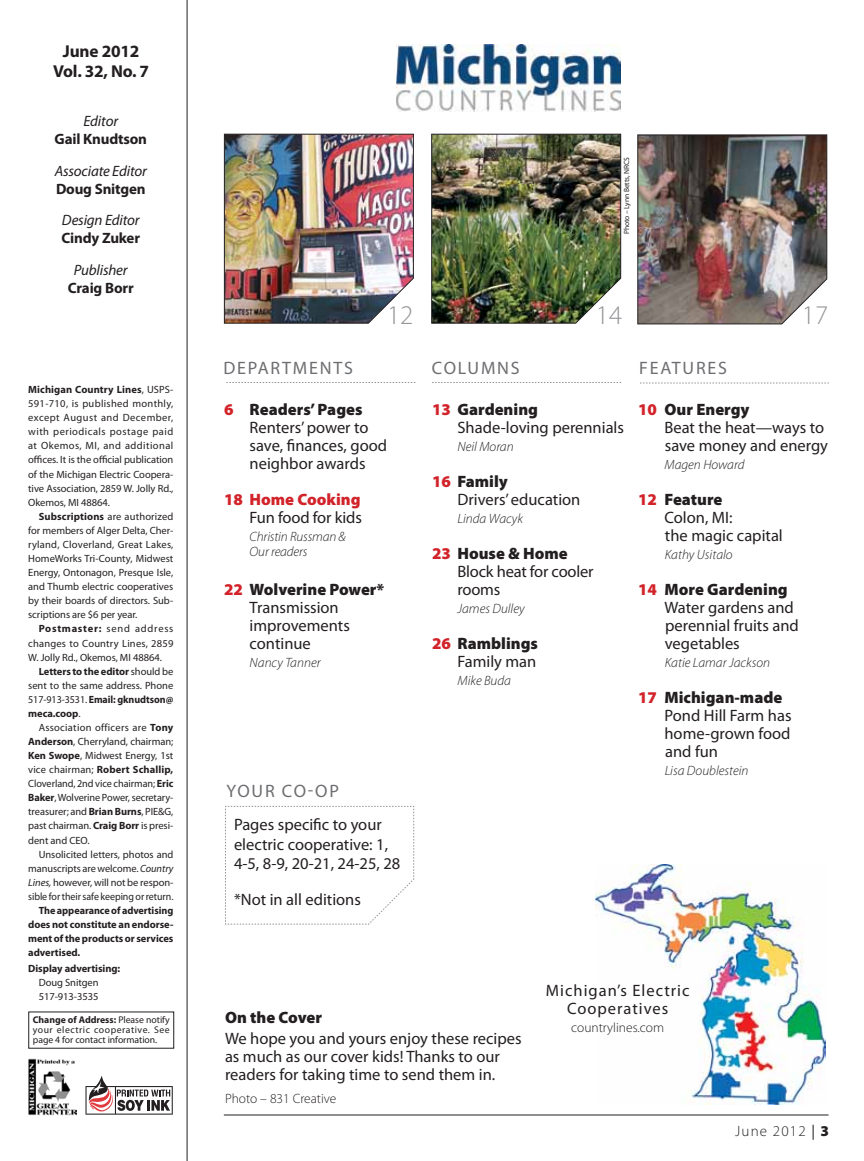
<style>
.page{position:relative;width:864px;height:1161px;background:#fff}
.page>*{position:absolute;margin:0;border:0;box-sizing:border-box;transform-origin:0 0}
.t1{font:300 27px "Myriad Pro";color:#939598}
.t2{font:18px "Myriad Pro";letter-spacing:.1em;color:#6d6e71}
.t3{font:700 17.25px/20.7px "Myriad Pro";letter-spacing:-.01em;color:#231f20;text-align:center}
.t4{font:16.5px/18px "Myriad Pro";color:#231f20}
.t5{font:16.5px/18px "Myriad Pro";letter-spacing:.06em;color:#231f20;text-align:center}
.t6{font:900 16.5px/18px "Myriad Pro";color:#231f20;text-align:right}
.t7{font:900 16.5px "Myriad Pro";color:#d2232a}
.t8{font:italic 15px "Myriad Pro";letter-spacing:-.01em;color:#231f20}
.t9{font:700 15px "Myriad Pro";letter-spacing:-.01em;color:#231f20}
.t10{font:300 15px "Myriad Pro";letter-spacing:.08em;color:#231f20}
.t11{font:italic 300 13.5px/15px "Myriad Pro";color:#231f20}
.t12{font:300 13.5px "Myriad Pro";color:#231f20}
.t13{font:10.5px/14.1px "Myriad Pro";letter-spacing:-.005em;color:#231f20;text-align:justify}
.t14{font:700 10.5px/14.1px "Myriad Pro";letter-spacing:-.005em;color:#231f20;text-align:justify}
.t15{font:9.75px/9.8px "Myriad Pro";letter-spacing:.005em;color:#231f20;text-align:justify}
.t16{font:7.5px "Myriad Pro";letter-spacing:-.01em;color:#231f20}
.s1{font-weight:700}
.s2{font-style:italic}
.s3{font-weight:900;color:#d2232a}
.s4{font-weight:900}
.s5{color:#d2232a}
.s6{font-weight:400}
</style>
<div class="page">
<img style="left:596px;top:865px;width:229px;height:239px">
<img style="left:637px;top:134px;width:191px;height:191px">
<img style="left:431px;top:133px;width:190px;height:191px">
<img style="left:224px;top:133px;width:190px;height:191px">
<svg style="left:225px;top:806px;width:189px;height:119px"></svg>
<hr style="left:224px;top:1115px;width:605px;height:1px;background:#231f20">
<img style="left:29px;top:1058px;width:48px;height:58px">
<hr style="left:187px;top:0;width:1px;height:1161px;background:#231f20">
<img style="left:396px;top:45px;width:224px;height:66px">
<svg style="left:432px;top:382px;width:189px;height:1px"></svg>
<svg style="left:640px;top:383px;width:189px;height:1px"></svg>
<svg style="left:226px;top:382px;width:189px;height:1px"></svg>
<svg style="left:86px;top:1076px;width:87px;height:39px"></svg>
<h3 class="t3" style="left:53px;top:40px;width:97px">June 2012<br>Vol. 32, No. 7</h3>
<h3 class="t8" style="left:83px;top:112px;width:36px">Editor</h3>
<h3 class="t9" style="left:55px;top:129px;width:94px">Gail Knudtson</h3>
<h3 class="t8" style="left:55px;top:161px;width:94px">Associate Editor</h3>
<h3 class="t9" style="left:56px;top:179px;width:91px">Doug Snitgen</h3>
<h3 class="t8" style="left:62px;top:211px;width:79px">Design Editor</h3>
<h3 class="t9" style="left:62px;top:228px;width:80px">Cindy Zuker</h3>
<h3 class="t8" style="left:74px;top:260px;width:55px">Publisher</h3>
<h3 class="t9" style="left:68px;top:278px;width:67px">Craig Borr</h3>
<p class="t13" style="left:28px;top:382px;width:147px"><span class="s1">Michigan Country Lines</span>, USPS-591-710, is published monthly, except August and December, with periodicals postage paid at Okemos, MI, and additional offices. It is the official publication of the Michigan Electric Coopera&shy;tive Association, 2859 W. Jolly Rd., Okemos, MI 48864.</p>
<p class="t13" style="left:28px;top:509px;width:147px;text-indent:10px"><span class="s1">Subscriptions</span> are authorized for members of Alger Delta, Cher&shy;ryland, Cloverland, Great Lakes, HomeWorks Tri-County, Midwest Energy, Ontonagon, Presque Isle, and Thumb electric cooperatives by their boards of directors. Sub&shy;scriptions are $6 per year.</p>
<p class="t13" style="left:28px;top:622px;width:147px;text-indent:10px"><span class="s1">Postmaster:</span> send address changes to Country Lines, 2859<br>W. Jolly Rd., Okemos, MI 48864.</p>
<p class="t13" style="left:28px;top:664px;width:147px;text-indent:10px"><span class="s1">Letters to the editor</span> should be sent to the same address. Phone 517-913-3531. <span class="s1">Email: gknudtson@ meca.coop</span>.</p>
<p class="t13" style="left:28px;top:720px;width:147px;text-indent:10px">Association officers are <span class="s1">Tony Anderson</span>, Cherryland, chairman; <span class="s1">Ken Swope</span>, Midwest Energy, 1st vice chairman; <span class="s1">Robert Schallip, </span>Cloverland, 2nd vice chairman; <span class="s1">Eric Baker</span>, Wolverine Power, secretary&shy;treasurer; and <span class="s1">Brian Burns</span>, PIE&amp;G, past chairman. <span class="s1">Craig Borr</span> is presi&shy;dent and CEO.</p>
<p class="t13" style="left:28px;top:847px;width:147px;text-indent:10px">Unsolicited letters, photos and manuscripts are welcome. <span class="s2">Country Lines,</span> however, will not be respon&shy;sible for their safe keeping or return.</p>
<p class="t14" style="left:28px;top:903px;width:147px;text-indent:10px">The appearance of advertising does not constitute an endorse&shy;ment of the products or services advertised.</p>
<p class="t14" style="left:28px;top:961px;width:94px">Display advertising:</p>
<p class="t13" style="left:39px;top:975px;width:61px">Doug Snitgen<br>517-913-3535</p>
<p class="t15" style="left:33px;top:1015px;width:138px"><span class="s1">Change of Address:</span> Please notify your electric cooperative. See page 4 for contact information.</p>
<p class="t16" style="left:622px;top:234px;width:78px;rotate:-90deg">Photo – Lynn Betts, NRCS</p>
<h1 class="t1" style="left:387px;top:299px;width:28px">12</h1>
<h1 class="t1" style="left:596px;top:299px;width:28px">14</h1>
<h1 class="t1" style="left:802px;top:299px;width:28px">17</h1>
<h2 class="t2" style="left:223px;top:356px;width:131px">DEPARTMENTS</h2>
<h3 class="t4" style="left:250px;top:400px;width:139px;text-indent:-25px"><span class="s3">6</span> <span class="s4">Readers’ Pages<br></span>Renters’ power to save, finances, good neighbor awards</h3>
<h3 class="t7" style="left:224px;top:488px;width:138px">18 Home Cooking</h3>
<h3 class="t4" style="left:250px;top:508px;width:114px">Fun food for kids</h3>
<p class="t11" style="left:250px;top:529px;width:98px">Christin Russman &amp;<br>Our readers</p>
<h3 class="t4" style="left:250px;top:580px;width:136px;text-indent:-25px"><span class="s3">22</span> <span class="s4">Wolverine Power*<br></span>Transmission improvements continue</h3>
<p class="t11" style="left:250px;top:655px;width:72px">Nancy Tanner</p>
<h2 class="t2" style="left:227px;top:780px;width:114px">YOUR CO-OP</h2>
<h3 class="t4" style="left:234px;top:815px;width:168px;line-height:19.5px">Pages specific to your electric cooperative: 1,<br>4-5, 8-9, 20-21, 24-25, 28</h3>
<h3 class="t4" style="left:234px;top:891px;width:128px">*Not in all editions</h3>
<h2 class="t2" style="left:432px;top:356px;width:89px">COLUMNS</h2>
<h3 class="t4" style="left:457px;top:400px;width:168px;text-indent:-25px"><span class="s3">13</span> <span class="s4">Gardening<br></span>Shade-loving perennials</h3>
<p class="t11" style="left:458px;top:439px;width:58px">Neil Moran</p>
<h3 class="t4" style="left:457px;top:472px;width:124px;text-indent:-25px"><span class="s3">16</span> <span class="s4">Family<br></span>Drivers’ education</h3>
<p class="t11" style="left:458px;top:511px;width:67px">Linda Wacyk</p>
<h3 class="t4" style="left:457px;top:544px;width:138px;text-indent:-25px"><span class="s3">23</span> <span class="s4">House &amp; Home<br></span>Block heat for cooler rooms</h3>
<p class="t11" style="left:458px;top:601px;width:69px">James Dulley</p>
<h3 class="t6" style="left:432px;top:633px;width:108px"><span class="s5">26</span> Ramblings<br><span class="s6">Family man</span></h3>
<p class="t11" style="left:458px;top:673px;width:55px">Mike Buda</p>
<h2 class="t2" style="left:639px;top:357px;width:89px">FEATURES</h2>
<h3 class="t4" style="left:665px;top:400px;width:165px;text-indent:-26px"><span class="s3">10</span> <span class="s4">Our Energy<br></span>Beat the heat—ways to save money and energy</h3>
<p class="t11" style="left:664px;top:457px;width:82px">Magen Howard</p>
<h3 class="t4" style="left:665px;top:490px;width:120px;text-indent:-26px"><span class="s3">12</span> <span class="s4">Feature<br></span>Colon, MI:<br>the magic capital</h3>
<p class="t11" style="left:665px;top:547px;width:69px">Kathy Usitalo</p>
<h3 class="t4" style="left:665px;top:580px;width:136px;text-indent:-26px"><span class="s3">14</span> <span class="s4">More Gardening<br></span>Water gardens and perennial fruits and vegetables</h3>
<p class="t11" style="left:665px;top:655px;width:107px">Katie Lamar Jackson</p>
<h3 class="t4" style="left:665px;top:688px;width:129px;text-indent:-26px"><span class="s3">17</span> <span class="s4">Michigan-made<br></span>Pond Hill Farm has home-grown food and fun</h3>
<p class="t11" style="left:665px;top:763px;width:85px">Lisa Doublestein</p>
<h3 class="t6" style="left:225px;top:1008px;width:99px">On the Cover</h3>
<h3 class="t4" style="left:225px;top:1029px;width:298px">We hope you and yours enjoy these recipes as much as our cover kids! Thanks to our readers for taking time to send them in.</h3>
<p class="t12" style="left:225px;top:1090px;width:113px">Photo – 831 Creative</p>
<h3 class="t5" style="left:546px;top:981px;width:145px">Michigan’s Electric<br>Cooperatives</h3>
<p class="t12" style="left:571px;top:1019px;width:95px">countrylines.com</p>
<h3 class="t10" style="left:735px;top:1122px;width:95px">June 2012 <span class="s6">|</span> <span class="s4">3</span></h3>
</div>
